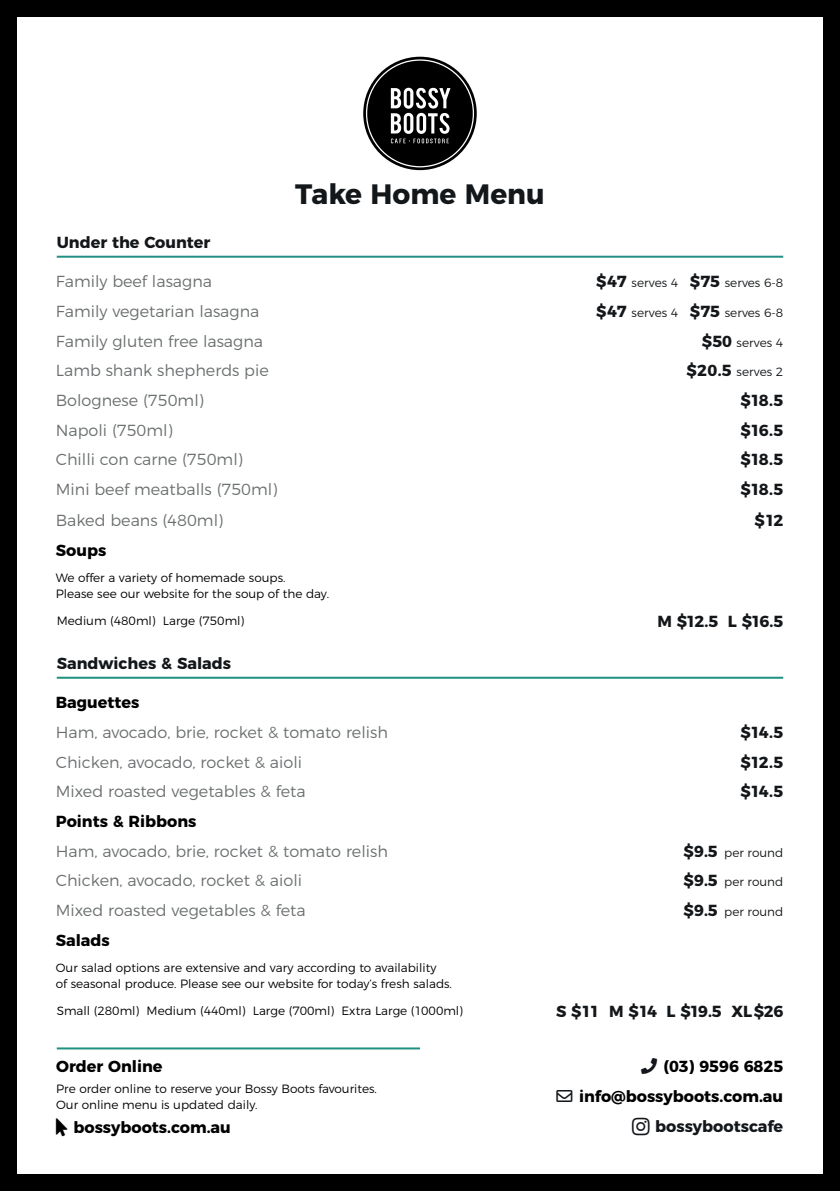
<style>
.page{position:relative;width:840px;height:1191px;background:#fff}
.page>*{position:absolute;margin:0;border:0;box-sizing:border-box;transform-origin:0 0}
.Main_Header{font:700 28px "Montserrat";color:#14171a}
.Body_copy{font:300 16px "Montserrat";color:#6b6f70}
.Body_copy-2{font:700 16px "Montserrat";color:#000001}
.Price{font:700 16px "Montserrat";letter-spacing:-.1em;color:#14171a}
.Sub_Header{font:700 16px "Montserrat";color:#14171a}
.Body_copy-3{font:700 16px "Montserrat";color:#13161a}
.Body_copy-4{font:300 12px "Montserrat";color:#000001}
.Price-2{font:300 12px "Montserrat";color:#14171a}
.s1{font-weight:700;font-size:16px}
.s2{color:#13161a}
</style>
<div class="page">
<div style="left:0;top:0;width:839px;height:1191px;background:#000001"></div>
<div style="left:17px;top:17px;width:805px;height:1157px;background:#fff"></div>
<svg style="left:363px;top:57px;width:113px;height:113px"></svg>
<hr style="left:57px;top:256px;width:725px;height:2px;background:#1f9081">
<hr style="left:57px;top:676px;width:725px;height:2px;background:#1f9081">
<hr style="left:57px;top:1047px;width:363px;height:2px;background:#1f9081">
<p class="Main_Header" style="left:295px;top:171px;width:251px">Take Home Menu</p>
<p class="Sub_Header" style="left:57px;top:229px;width:155px">Under the Counter</p>
<p class="Body_copy" style="left:56px;top:269px;width:158px">Family beef lasagna</p>
<p class="Price-2" style="left:596px;top:274px;width:188px"><span class="s1">$47</span> serves 4 <span class="s1">$75</span> serves 6-8</p>
<p class="Body_copy" style="left:56px;top:299px;width:205px">Family vegetarian lasagna</p>
<p class="Body_copy" style="left:56px;top:328px;width:209px">Family gluten free lasagna</p>
<p class="Body_copy" style="left:56px;top:358px;width:214px">Lamb shank shepherds pie</p>
<p class="Body_copy" style="left:56px;top:388px;width:149px">Bolognese (750ml)</p>
<p class="Body_copy" style="left:56px;top:417px;width:118px">Napoli (750ml)</p>
<p class="Body_copy" style="left:56px;top:447px;width:188px">Chilli con carne (750ml)</p>
<p class="Body_copy" style="left:56px;top:477px;width:223px">Mini beef meatballs (750ml)</p>
<p class="Price-2" style="left:596px;top:303px;width:188px"><span class="s1">$47</span> serves 4 <span class="s1">$75</span> serves 6-8</p>
<p class="Price-2" style="left:701px;top:333px;width:83px"><span class="s1">$50</span> serves 4</p>
<p class="Price-2" style="left:686px;top:363px;width:98px"><span class="s1">$20.5</span> serves 2</p>
<p class="Price" style="left:740px;top:387px;width:44px">$18.5</p>
<p class="Price" style="left:740px;top:417px;width:44px">$16.5</p>
<p class="Price" style="left:740px;top:446px;width:44px">$18.5</p>
<p class="Price" style="left:740px;top:476px;width:44px">$18.5</p>
<p class="Body_copy" style="left:56px;top:508px;width:169px">Baked beans (480ml)</p>
<p class="Price" style="left:754px;top:507px;width:30px">$12</p>
<p class="Body_copy-2" style="left:56px;top:537px;width:52px">Soups</p>
<p class="Body_copy-4" style="left:56px;top:568px;width:231px">We offer a variety of homemade soups.</p>
<p class="Body_copy-4" style="left:56px;top:584px;width:275px">Please see our website for the soup of the day.</p>
<p class="Body_copy-4" style="left:57px;top:611px;width:189px">Medium (480ml) Large (750ml)</p>
<p class="Price" style="left:657px;top:608px;width:127px">M $12.5 L $16.5</p>
<p class="Sub_Header" style="left:57px;top:650px;width:176px">Sandwiches &amp; Salads</p>
<p class="Body_copy-2" style="left:56px;top:689px;width:85px">Baguettes</p>
<p class="Body_copy" style="left:56px;top:720px;width:333px">Ham, avocado, brie, rocket &amp; tomato relish</p>
<p class="Body_copy" style="left:56px;top:749px;width:247px">Chicken, avocado, rocket &amp; aioli</p>
<p class="Body_copy" style="left:56px;top:779px;width:251px">Mixed roasted vegetables &amp; feta</p>
<p class="Body_copy-2" style="left:56px;top:808px;width:142px">Points &amp; Ribbons</p>
<p class="Body_copy" style="left:56px;top:838px;width:333px">Ham, avocado, brie, rocket &amp; tomato relish</p>
<p class="Body_copy" style="left:56px;top:868px;width:247px">Chicken, avocado, rocket &amp; aioli</p>
<p class="Body_copy" style="left:56px;top:898px;width:251px">Mixed roasted vegetables &amp; feta</p>
<p class="Body_copy-2" style="left:56px;top:927px;width:56px">Salads</p>
<p class="Body_copy-4" style="left:56px;top:958px;width:382px">Our salad options are extensive and vary according to availability</p>
<p class="Body_copy-4" style="left:56px;top:974px;width:397px">of seasonal produce. Please see our website for today’s fresh salads.</p>
<p class="Price" style="left:740px;top:719px;width:44px">$14.5</p>
<p class="Price" style="left:740px;top:749px;width:44px">$12.5</p>
<p class="Price" style="left:740px;top:778px;width:44px">$14.5</p>
<p class="Price-2" style="left:683px;top:843px;width:101px"><span class="s1">$9.5</span> per round</p>
<p class="Price-2" style="left:683px;top:872px;width:101px"><span class="s1">$9.5</span> per round</p>
<p class="Price-2" style="left:683px;top:902px;width:101px"><span class="s1">$9.5</span> per round</p>
<p class="Body_copy-4" style="left:57px;top:1001px;width:407px">Small (280ml) Medium (440ml) Large (700ml) Extra Large (1000ml)</p>
<p class="Price" style="left:555px;top:998px;width:228px">S $11 M $14 L $19.5 XL $26</p>
<p class="Body_copy-2" style="left:56px;top:1052px;width:108px">Order Online</p>
<p class="Body_copy-4" style="left:56px;top:1079px;width:322px">Pre order online to reserve your Bossy Boots favourites.</p>
<p class="Body_copy-4" style="left:56px;top:1095px;width:203px">Our online menu is updated daily.</p>
<p class="Body_copy-2" style="left:73px;top:1114px;width:159px">bossyboots.com.au</p>
<p class="Body_copy-2" style="left:663px;top:1052px;width:121px">(03) 9596 6825</p>
<p class="Body_copy-2" style="left:556px;top:1082px;width:228px"><span class="s2">→</span> info@bossyboots.com.au</p>
<p class="Body_copy-3" style="left:655px;top:1113px;width:129px">bossybootscafe</p>
</div>
